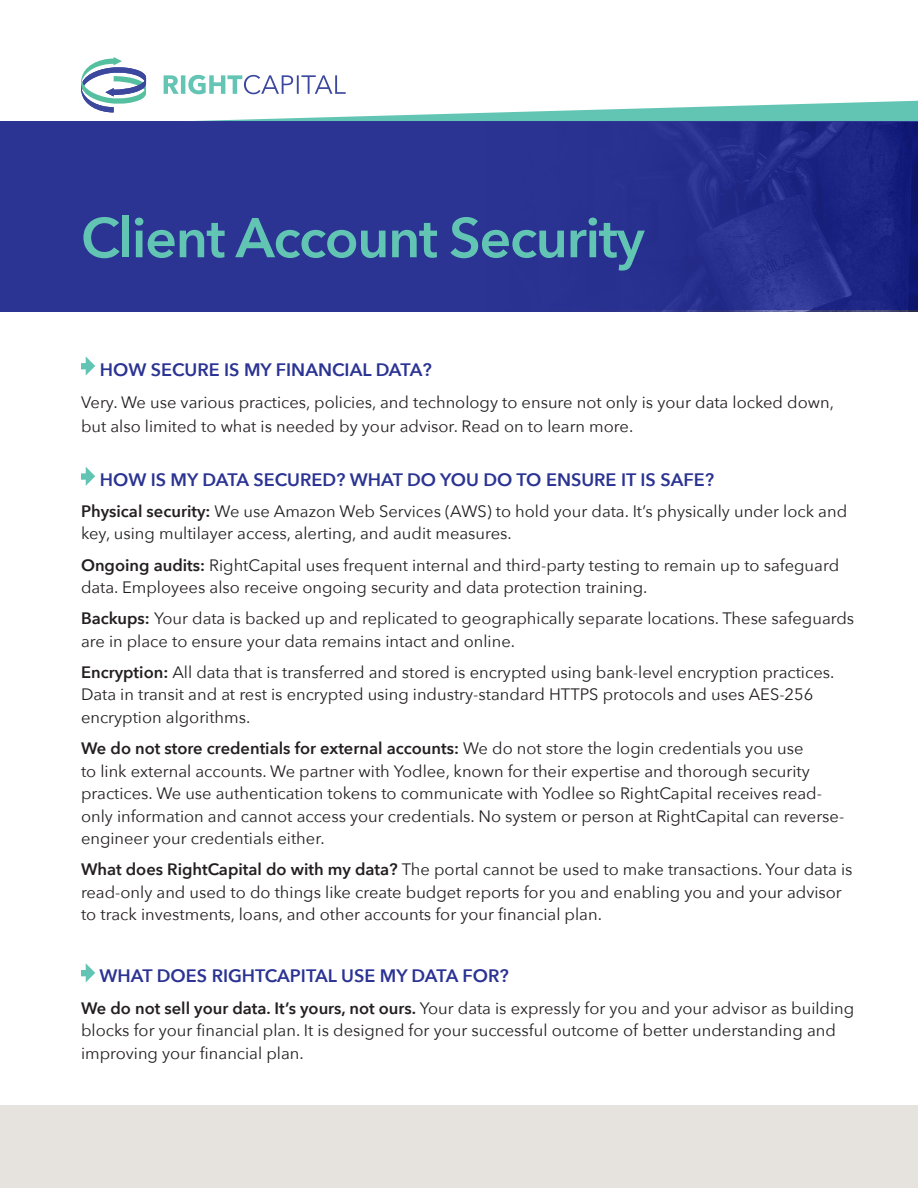
<style>
.page{position:relative;width:918px;height:1188px;background:#fff}
.page>*{position:absolute;margin:0;border:0;box-sizing:border-box;transform-origin:0 0}
.t1{font:600 55.5px "Avenir Next";letter-spacing:-.025em;color:#62c5b4}
.t2{font:600 18px "Avenir Next";color:#2b3393}
.t3{font:16.5px/22.5px "Avenir Next";color:#231f20}
.s1{font-weight:600}
</style>
<div class="page">
<svg style="left:81px;top:356px;width:14px;height:20px"></svg>
<svg style="left:81px;top:467px;width:14px;height:19px"></svg>
<svg style="left:81px;top:963px;width:14px;height:19px"></svg>
<div style="left:0;top:1106px;width:918px;height:82px;background:#e6e3df"></div>
<svg style="left:0;top:57px;width:918px;height:65px"></svg>
<svg style="left:766px;top:123px;width:152px;height:189px;background:#1e2685"></svg>
<div style="left:0;top:123px;width:766px;height:189px;background:#2b3393"></div>
<p class="t1" style="left:81px;top:190px;width:565px">Client Account Security</p>
<p class="t2" style="left:100px;top:354px;width:334px">HOW SECURE IS MY FINANCIAL DATA?</p>
<p class="t3" style="left:81px;top:390px;width:754px;line-height:24px">Very. We use various practices, policies, and technology to ensure not only is your data locked down, but also limited to what is needed by your advisor. Read on to learn more.</p>
<p class="t2" style="left:100px;top:464px;width:616px">HOW IS MY DATA SECURED? WHAT DO YOU DO TO ENSURE IT IS SAFE?</p>
<p class="t3" style="left:81px;top:499px;width:768px"><span class="s1">Physical security:</span> We use Amazon Web Services (AWS) to hold your data. It’s physically under lock and key, using multilayer access, alerting, and audit measures.</p>
<p class="t3" style="left:81px;top:553px;width:760px"><span class="s1">Ongoing audits:</span> RightCapital uses frequent internal and third-party testing to remain up to safeguard data. Employees also receive ongoing security and data protection training.</p>
<p class="t3" style="left:81px;top:607px;width:775px"><span class="s1">Backups:</span> Your data is backed up and replicated to geographically separate locations. These safeguards are in place to ensure your data remains intact and online.</p>
<p class="t3" style="left:81px;top:660px;width:755px"><span class="s1">Encryption:</span> All data that is transferred and stored is encrypted using bank-level encryption practices.<br>Data in transit and at rest is encrypted using industry-standard HTTPS protocols and uses AES-256 encryption algorithms.</p>
<p class="t3" style="left:81px;top:736px;width:765px"><span class="s1">We do not store credentials for external accounts:</span> We do not store the login credentials you use<br>to link external accounts. We partner with Yodlee, known for their expertise and thorough security practices. We use authentication tokens to communicate with Yodlee so RightCapital receives read&shy;only information and cannot access your credentials. No system or person at RightCapital can reverse&shy;engineer your credentials either.</p>
<p class="t3" style="left:81px;top:858px;width:773px"><span class="s1">What does RightCapital do with my data?</span> The portal cannot be used to make transactions. Your data is read-only and used to do things like create budget reports for you and enabling you and your advisor to track investments, loans, and other accounts for your financial plan.</p>
<p class="t2" style="left:100px;top:961px;width:411px">WHAT DOES RIGHTCAPITAL USE MY DATA FOR?</p>
<p class="t3" style="left:81px;top:996px;width:775px"><span class="s1">We do not sell your data. It’s yours, not ours.</span> Your data is expressly for you and your advisor as building blocks for your financial plan. It is designed for your successful outcome of better understanding and improving your financial plan.</p>
</div>
